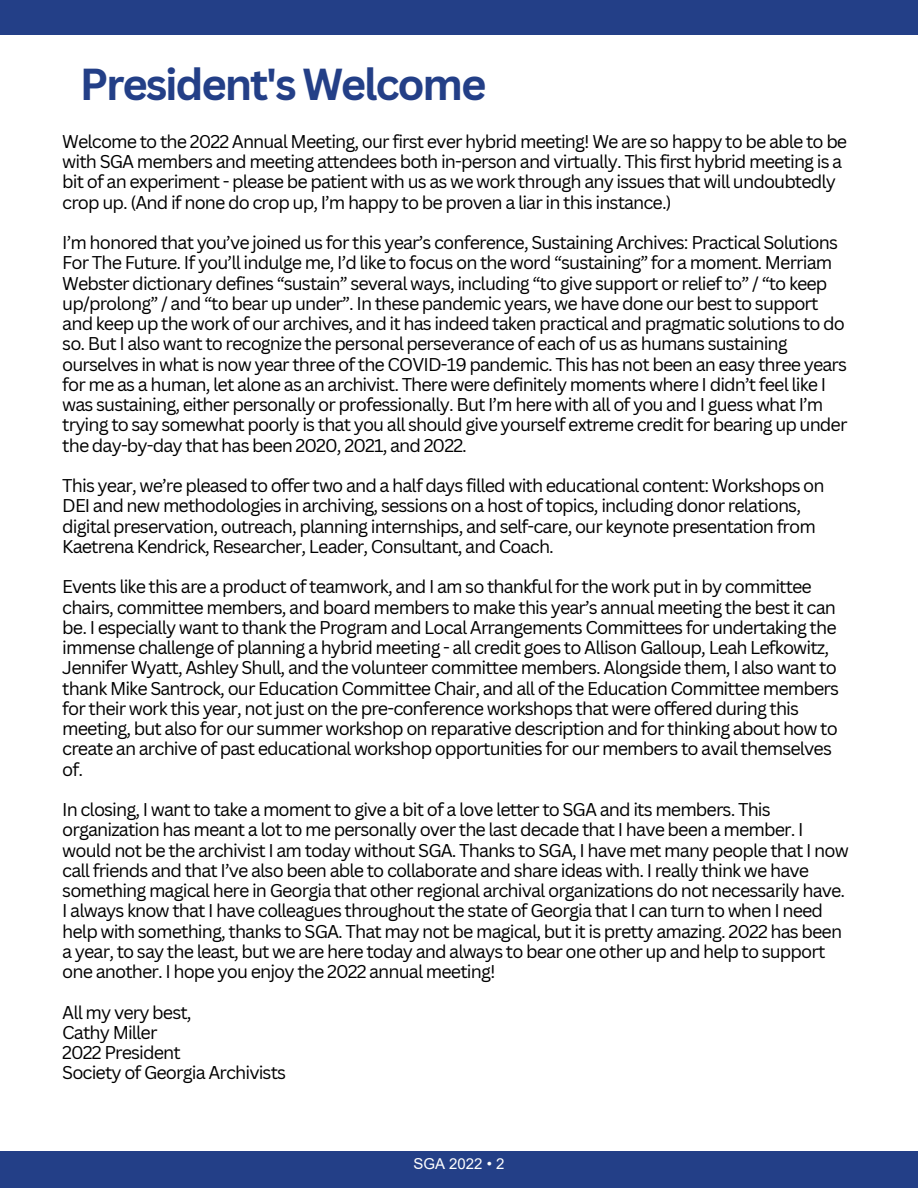
<style>
.page{position:relative;width:918px;height:1188px;background:#fff}
.page>*{position:absolute;margin:0;border:0;box-sizing:border-box;transform-origin:0 0}
.t1{font:700 43.65px "Canva Sans";letter-spacing:-.05em;color:#233f87}
.t2{font:18px/20.2px "Canva Sans";letter-spacing:-.05em;color:#000}
.t3{font:15px "Arial";color:#fff}
</style>
<div class="page">
<div style="left:0;top:1151px;width:918px;height:37px;background:#233f87"></div>
<div style="left:0;top:0;width:918px;height:35px;background:#233f87"></div>
<h1 class="t1" style="left:80px;top:53px;width:408px">President's Welcome</h1>
<p class="t2" style="left:62px;top:131px;width:787px">Welcome to the 2022 Annual Meeting, our first ever hybrid meeting! We are so happy to be able to be with SGA members and meeting attendees both in-person and virtually. This first hybrid meeting is a bit of an experiment - please be patient with us as we work through any issues that will undoubtedly crop up. (And if none do crop up, I’m happy to be proven a liar in this instance.)</p>
<p class="t2" style="left:62px;top:232px;width:787px">I’m honored that you’ve joined us for this year’s conference, Sustaining Archives: Practical Solutions For The Future. If you’ll indulge me, I’d like to focus on the word “sustaining” for a moment. Merriam Webster dictionary defines “sustain” several ways, including “to give support or relief to” / “to keep up/prolong” / and “to bear up under”. In these pandemic years, we have done our best to support and keep up the work of our archives, and it has indeed taken practical and pragmatic solutions to do so. But I also want to recognize the personal perseverance of each of us as humans sustaining ourselves in what is now year three of the COVID-19 pandemic. This has not been an easy three years for me as a human, let alone as an archivist. There were definitely moments where I didn’t feel like I was sustaining, either personally or professionally. But I’m here with all of you and I guess what I’m trying to say somewhat poorly is that you all should give yourself extreme credit for bearing up under the day-by-day that has been 2020, 2021, and 2022.</p>
<p class="t2" style="left:62px;top:475px;width:764px">This year, we’re pleased to offer two and a half days filled with educational content: Workshops on DEI and new methodologies in archiving, sessions on a host of topics, including donor relations, digital preservation, outreach, planning internships, and self-care, our keynote presentation from Kaetrena Kendrick, Researcher, Leader, Consultant, and Coach.</p>
<p class="t2" style="left:62px;top:576px;width:778px">Events like this are a product of teamwork, and I am so thankful for the work put in by committee chairs, committee members, and board members to make this year’s annual meeting the best it can be. I especially want to thank the Program and Local Arrangements Committees for undertaking the immense challenge of planning a hybrid meeting - all credit goes to Allison Galloup, Leah Lefkowitz, Jennifer Wyatt, Ashley Shull, and the volunteer committee members. Alongside them, I also want to thank Mike Santrock, our Education Committee Chair, and all of the Education Committee members for their work this year, not just on the pre-conference workshops that were offered during this meeting, but also for our summer workshop on reparative description and for thinking about how to create an archive of past educational workshop opportunities for our members to avail themselves of.</p>
<p class="t2" style="left:62px;top:799px;width:788px">In closing, I want to take a moment to give a bit of a love letter to SGA and its members. This organization has meant a lot to me personally over the last decade that I have been a member. I would not be the archivist I am today without SGA. Thanks to SGA, I have met many people that I now call friends and that I’ve also been able to collaborate and share ideas with. I really think we have something magical here in Georgia that other regional archival organizations do not necessarily have.<br>I always know that I have colleagues throughout the state of Georgia that I can turn to when I need help with something, thanks to SGA. That may not be magical, but it is pretty amazing. 2022 has been a year, to say the least, but we are here today and always to bear one other up and help to support one another. I hope you enjoy the 2022 annual meeting!</p>
<p class="t2" style="left:62px;top:1001px;width:225px">All my very best,<br>Cathy Miller<br>2022 President<br>Society of Georgia Archivists</p>
<p class="t3" style="left:413px;top:1153px;width:93px">SGA 2022 • 2</p>
</div>
